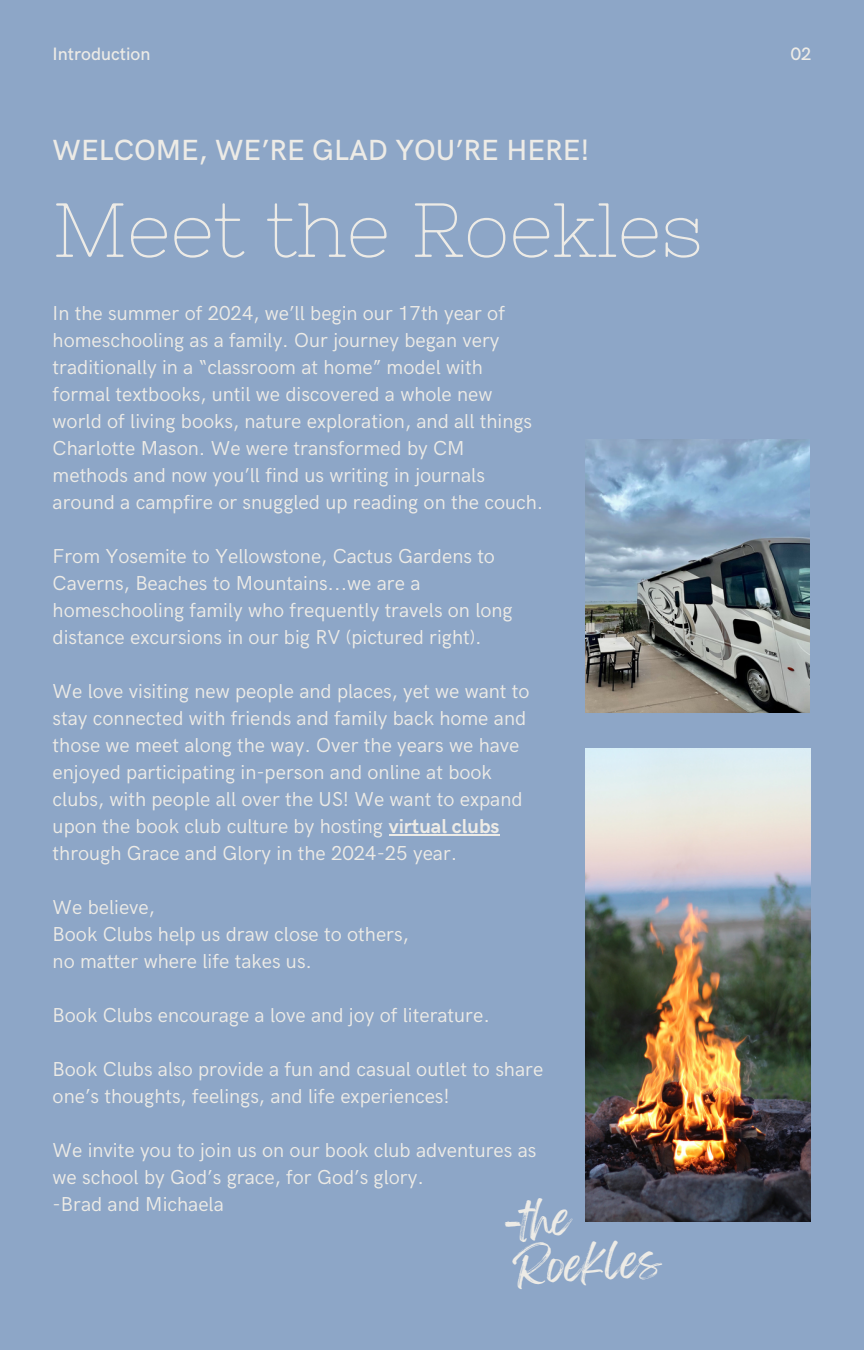
<style>
.page{position:relative;width:864px;height:1350px;background:#8da6c7}
.page>*{position:absolute;margin:0;border:0;box-sizing:border-box;transform-origin:0 0}
.t1{font:76.5px "Nixie One";color:#edebe6}
.t2{font:40.27px "Feeling Passionate";color:#edebe6}
.t3{font:500 29.25px "HK Grotesk";color:#edebe6}
.t4{font:20.25px/27px "HK Grotesk";color:#edebe6}
.t5{font:500 18px "HK Grotesk";color:#edebe6}
.s1{font-weight:700}
</style>
<div class="page">
<img style="left:586px;top:749px;width:224px;height:472px">
<img style="left:585px;top:440px;width:225px;height:273px">
<hr style="left:389px;top:835px;width:111px;height:1px;background:#edebe6">
<h4 class="t5" style="left:53px;top:44px;width:99px">Introduction</h4>
<h4 class="t5" style="left:791px;top:44px;width:22px">02</h4>
<h2 class="t3" style="left:53px;top:133px;width:538px">WELCOME, WE’RE GLAD YOU’RE HERE!</h2>
<h2 class="t1" style="left:53px;top:186px;width:652px">Meet the Roekles</h2>
<p class="t4" style="left:53px;top:301px;width:492px">In the summer of 2024, we’ll begin our 17th year of homeschooling as a family. Our journey began very traditionally in a “classroom at home” model with formal textbooks, until we discovered a whole new world of living books, nature exploration, and all things Charlotte Mason. We were transformed by CM methods and now you’ll find us writing in journals around a campfire or snuggled up reading on the couch.</p>
<p class="t4" style="left:53px;top:544px;width:462px">From Yosemite to Yellowstone, Cactus Gardens to Caverns, Beaches to Mountains...we are a homeschooling family who frequently travels on long distance excursions in our big RV (pictured right).</p>
<h3 class="t4" style="left:53px;top:679px;width:478px">We love visiting new people and places, yet we want to stay connected with friends and family back home and those we meet along the way. Over the years we have enjoyed participating in-person and online at book clubs, with people all over the US! We want to expand upon the book club culture by hosting <span class="s1">virtual clubs </span>through Grace and Glory in the 2024-25 year.</h3>
<h1 class="t4" style="left:53px;top:895px;width:358px">We believe,<br>Book Clubs help us draw close to others, no matter where life takes us.</h1>
<h4 class="t4" style="left:53px;top:1003px;width:439px">Book Clubs encourage a love and joy of literature.</h4>
<h4 class="t4" style="left:53px;top:1057px;width:492px">Book Clubs also provide a fun and casual outlet to share one’s thoughts, feelings, and life experiences!</h4>
<h4 class="t4" style="left:53px;top:1137px;width:485px">We invite you to join us on our book club adventures as we school by God’s grace, for God’s glory.<br>-Brad and Michaela</h4>
<h4 class="t2" style="left:503px;top:1189px;width:68px;rotate:-3deg">-the</h4>
<h4 class="t2" style="left:512px;top:1235px;width:150px;rotate:-3deg">Roekles</h4>
</div>
